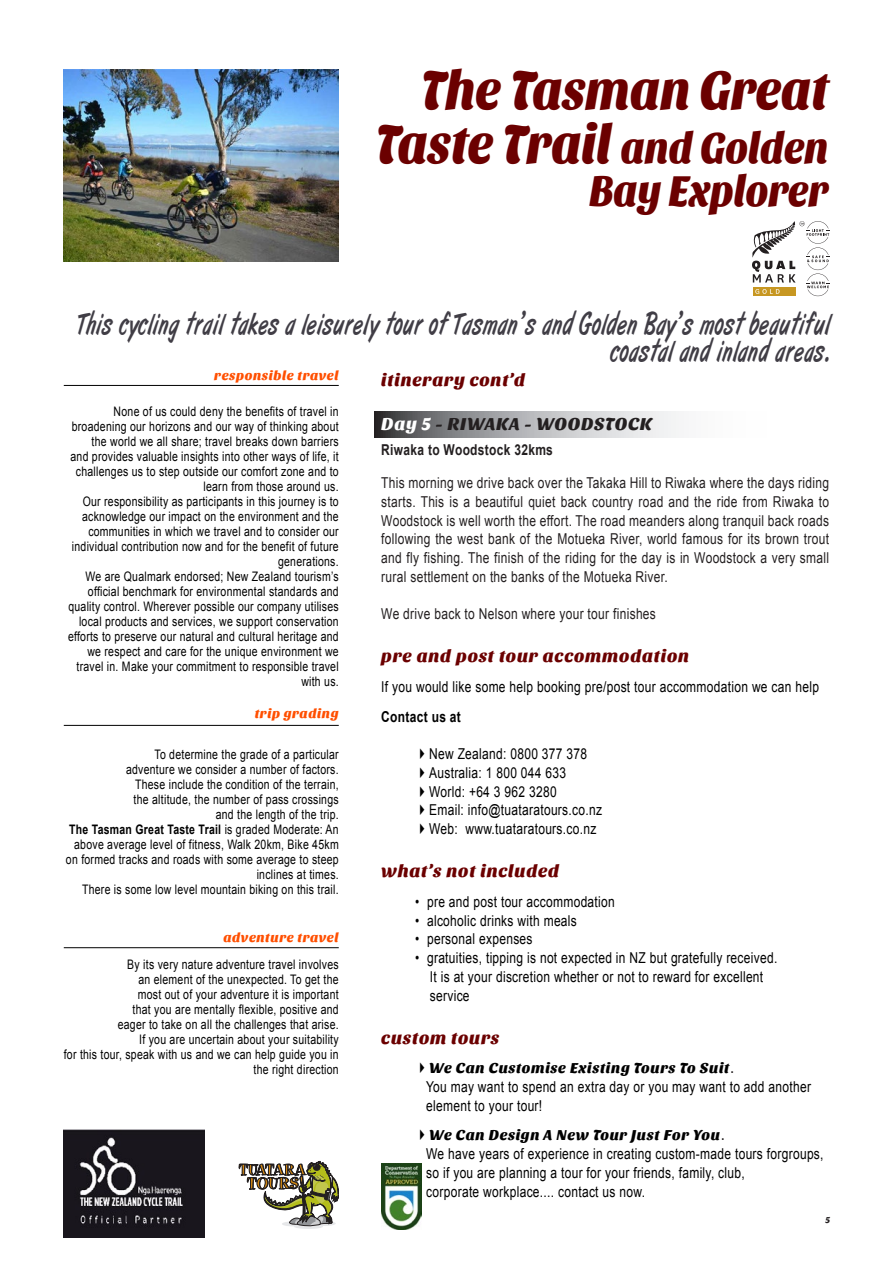
<style>
.page{position:relative;width:893px;height:1263px;background:#fff}
.page>*{position:absolute;margin:0;border:0;box-sizing:border-box;transform-origin:0 0}
.t1{font:56.25px/54px "Sansita One";letter-spacing:-.02em;color:#6b0000;text-align:right;scale:.88 1}
.t2{font:45px "Sansita One";letter-spacing:-.02em;color:#6b0000;scale:.88 1}
.t3{font:31.5px/27px "Art Brush";letter-spacing:.05em;color:#403d45;text-align:right;scale:.67 1}
.t4{font:18px "Sansita One";letter-spacing:.025em;color:#6b0000}
.t5{font:18px "Sansita One";letter-spacing:.025em;color:#231f20}
.t6{font:15px "Arial";letter-spacing:.025em;color:#000;scale:.8 1}
.t7{font:15px/18.8px "Arial";letter-spacing:.025em;color:#231f20;text-align:justify;scale:.8 1}
.t8{font:15px "Sansita One";letter-spacing:.025em;color:#000}
.t9{font:700 15px "Arial";letter-spacing:.025em;color:#231f20;scale:.8 1}
.t10{font:700 15px "Arial";letter-spacing:.025em;color:#000;scale:.8 1}
.t11{font:13.5px "Sansita One";letter-spacing:.025em;color:#ff4f00}
.t12{font:13.2px/15px "Arial";letter-spacing:.025em;color:#000;text-align:right;scale:.8 1}
.t13{font:9px "Sansita One";color:#231f20}
.s1{font-size:45px}
.s2{font-weight:700}
.s3{color:#fff}
.s4{font-family:"Arial";font-size:18.75px;color:#231f20}
</style>
<div class="page">
<svg style="left:239px;top:1161px;width:100px;height:68px"></svg>
<img style="left:381px;top:1164px;width:41px;height:65px">
<svg style="left:374px;top:412px;width:305px;height:25px;background:#a9aaac"></svg>
<hr style="left:64px;top:385px;width:275px;height:1px;background:#000">
<hr style="left:64px;top:725px;width:275px;height:1px;background:#000">
<hr style="left:64px;top:947px;width:275px;height:1px;background:#000">
<img style="left:64px;top:70px;width:275px;height:191px">
<img style="left:64px;top:1130px;width:140px;height:107px">
<svg style="left:752px;top:221px;width:77px;height:75px"></svg>
<p class="t1" style="left:375px;top:64px;width:517px">The Tasman Great<br>Taste Trail <span class="s1">and Golden</span></p>
<p class="t2" style="left:589px;top:165px;width:274px">Bay Explorer</p>
<p class="t3" style="left:78px;top:311px;width:1122px">This cycling trail takes a leisurely tour of Tasman’s and Golden Bay’s most beautiful coastal and inland areas.</p>
<p class="t11" style="left:214px;top:368px;width:126px">responsible travel</p>
<p class="t12" style="left:70px;top:404px;width:337px">None of us could deny the benefits of travel in broadening our horizons and our way of thinking about the world we all share; travel breaks down barriers and provides valuable insights into other ways of life, it challenges us to step outside our comfort zone and to learn from those around us.</p>
<p class="t12" style="left:72px;top:494px;width:335px">Our responsibility as participants in this journey is to acknowledge our impact on the environment and the communities in which we travel and to consider our individual contribution now and for the benefit of future generations.</p>
<p class="t12" style="left:68px;top:569px;width:340px">We are Qualmark endorsed; New Zealand tourism’s official benchmark for environmental standards and quality control. Wherever possible our company utilises local products and services, we support conservation efforts to preserve our natural and cultural heritage and we respect and care for the unique environment we travel in. Make your commitment to responsible travel with us.</p>
<p class="t11" style="left:255px;top:706px;width:85px">trip grading</p>
<p class="t12" style="left:155px;top:747px;width:232px">To determine the grade of a particular</p>
<p class="t12" style="left:126px;top:762px;width:267px">adventure we consider a number of factors.</p>
<p class="t12" style="left:135px;top:777px;width:256px">These include the condition of the terrain,</p>
<p class="t12" style="left:134px;top:792px;width:258px">the altitude, the number of pass crossings</p>
<p class="t12" style="left:216px;top:807px;width:155px">and the length of the trip.</p>
<p class="t12" style="left:66px;top:822px;width:342px"><span class="s2">The Tasman Great Taste Trail</span> is graded Moderate: An above average level of fitness, Walk 20km, Bike 45km on formed tracks and roads with some average to steep inclines at times.</p>
<p class="t12" style="left:82px;top:882px;width:322px">There is some low level mountain biking on this trail.</p>
<p class="t11" style="left:223px;top:930px;width:117px">adventure travel</p>
<p class="t12" style="left:127px;top:957px;width:266px">By its very nature adventure travel involves</p>
<p class="t12" style="left:138px;top:972px;width:252px">an element of the unexpected. To get the</p>
<p class="t12" style="left:138px;top:987px;width:253px">most out of your adventure it is important</p>
<p class="t12" style="left:133px;top:1002px;width:259px">that you are mentally flexible, positive and</p>
<p class="t12" style="left:118px;top:1017px;width:278px">eager to take on all the challenges that arise.</p>
<p class="t12" style="left:139px;top:1032px;width:251px">If you are uncertain about your suitability</p>
<p class="t12" style="left:64px;top:1047px;width:345px">for this tour, speak with us and we can help guide you in the right direction</p>
<p class="t4" style="left:381px;top:370px;width:146px">itinerary cont’d</p>
<p class="t5" style="left:381px;top:413px;width:273px"><span class="s3">Day 5</span> - RIWAKA - WOODSTOCK</p>
<p class="t9" style="left:381px;top:440px;width:216px">Riwaka to Woodstock 32kms</p>
<p class="t7" style="left:381px;top:473px;width:561px">This morning we drive back over the Takaka Hill to Riwaka where the days riding starts. This is a beautiful quiet back country road and the ride from Riwaka to Woodstock is well worth the effort. The road meanders along tranquil back roads following the west bank of the Motueka River, world famous for its brown trout and fly fishing. The finish of the riding for the day is in Woodstock a very small rural settlement on the banks of the Motueka River.</p>
<p class="t7" style="left:381px;top:605px;width:345px">We drive back to Nelson where your tour finishes</p>
<p class="t4" style="left:381px;top:646px;width:310px">pre and post tour accommodation</p>
<p class="t6" style="left:381px;top:677px;width:549px">If you would like some help booking pre/post tour accommodation we can help</p>
<p class="t10" style="left:381px;top:706px;width:101px">Contact us at</p>
<p class="t6" style="left:415px;top:744px;width:216px">✔New Zealand: 0800 377 378</p>
<p class="t6" style="left:415px;top:763px;width:190px">✔Australia: 1 800 044 633</p>
<p class="t6" style="left:415px;top:781px;width:178px">✔World: +64 3 962 3280</p>
<p class="t6" style="left:415px;top:800px;width:235px">✔Email: info@tuataratours.co.nz</p>
<p class="t6" style="left:415px;top:819px;width:228px">✔Web: www.tuataratours.co.nz</p>
<p class="t4" style="left:381px;top:861px;width:180px">what’s not included</p>
<p class="t6" style="left:415px;top:892px;width:251px">• pre and post tour accommodation</p>
<p class="t6" style="left:415px;top:910px;width:204px">• alcoholic drinks with meals</p>
<p class="t6" style="left:415px;top:929px;width:148px">• personal expenses</p>
<p class="t6" style="left:415px;top:948px;width:454px">• gratuities, tipping is not expected in NZ but gratefully received.</p>
<p class="t6" style="left:430px;top:967px;width:418px">It is at your discretion whether or not to reward for excellent</p>
<p class="t6" style="left:430px;top:985px;width:51px">service</p>
<p class="t4" style="left:381px;top:1027px;width:120px">custom tours</p>
<p class="t8" style="left:415px;top:1060px;width:320px">✔We Can Customise Existing Tours To Suit<span class="s4">.</span></p>
<p class="t6" style="left:426px;top:1077px;width:483px">You may want to spend an extra day or you may want to add another</p>
<p class="t6" style="left:426px;top:1096px;width:147px">element to your tour!</p>
<p class="t8" style="left:415px;top:1127px;width:311px">✔We Can Design A New Tour Just For You<span class="s4">.</span></p>
<p class="t6" style="left:426px;top:1144px;width:498px">We have years of experience in creating custom-made tours forgroups,</p>
<p class="t6" style="left:426px;top:1163px;width:400px">so if you are planning a tour for your friends, family, club,</p>
<p class="t6" style="left:426px;top:1181px;width:275px">corporate workplace.... contact us now.</p>
<p class="t13" style="left:825px;top:1214px;width:6px">5</p>
</div>
